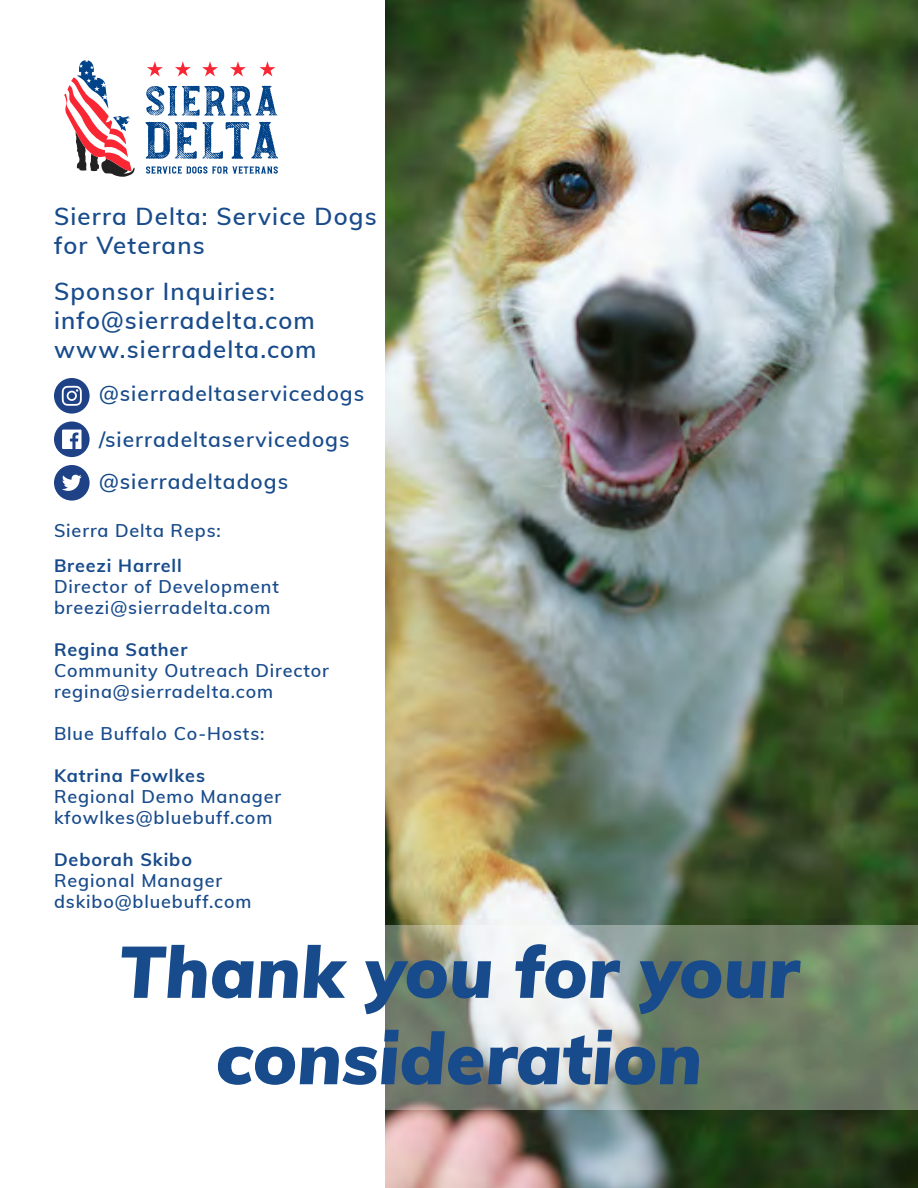
<style>
.page{position:relative;width:918px;height:1188px;background:#fff}
.page>*{position:absolute;margin:0;border:0;box-sizing:border-box;transform-origin:0 0}
.t1{font:italic 900 72px "Muli";color:#184b8b}
.t2{font:600 24px/28.8px "Muli";letter-spacing:.05em;color:#184b8b}
.t3{font:600 21px "Muli";letter-spacing:.05em;color:#184b8b}
.t4{font:600 18px "Muli";letter-spacing:.05em;color:#184b8b}
.t5{font:700 18px "Muli";letter-spacing:.05em;color:#184b8b}
</style>
<div class="page">
<img style="left:386px;top:0;width:532px;height:1188px">
<svg style="left:385px;top:926px;width:533px;height:184px;background:#8f9a89"></svg>
<svg style="left:260px;top:61px;width:15px;height:15px"></svg>
<svg style="left:147px;top:61px;width:16px;height:15px"></svg>
<svg style="left:175px;top:61px;width:16px;height:15px"></svg>
<svg style="left:202px;top:61px;width:16px;height:15px"></svg>
<svg style="left:230px;top:61px;width:16px;height:15px"></svg>
<svg style="left:64px;top:60px;width:71px;height:117px"></svg>
<svg style="left:145px;top:122px;width:133px;height:37px"></svg>
<svg style="left:146px;top:86px;width:131px;height:30px"></svg>
<svg style="left:146px;top:166px;width:132px;height:8px"></svg>
<div style="left:54px;top:422px;width:36px;height:35px;background:#1f4287;border-radius:50%"></div>
<svg style="left:62px;top:430px;width:20px;height:19px"></svg>
<div style="left:54px;top:378px;width:36px;height:36px;background:#1f4287;border-radius:50%"></div>
<svg style="left:62px;top:386px;width:20px;height:20px"></svg>
<div style="left:54px;top:465px;width:36px;height:36px;background:#1f4287;border-radius:50%"></div>
<svg style="left:62px;top:474px;width:20px;height:17px"></svg>
<p class="t2" style="left:54px;top:201px;width:324px">Sierra Delta: Service Dogs for Veterans</p>
<p class="t2" style="left:54px;top:276px;width:222px">Sponsor Inquiries:</p>
<p class="t2" style="left:54px;top:305px;width:262px">info@sierradelta.com</p>
<p class="t2" style="left:54px;top:334px;width:264px">www.sierradelta.com</p>
<p class="t3" style="left:99px;top:378px;width:267px">@sierradeltaservicedogs</p>
<p class="t3" style="left:99px;top:424px;width:252px">/sierradeltaservicedogs</p>
<p class="t3" style="left:99px;top:467px;width:191px">@sierradeltadogs</p>
<p class="t4" style="left:54px;top:517px;width:168px">Sierra Delta Reps:</p>
<p class="t5" style="left:54px;top:552px;width:129px">Breezi Harrell</p>
<p class="t4" style="left:54px;top:573px;width:226px">Director of Development</p>
<p class="t4" style="left:54px;top:594px;width:218px">breezi@sierradelta.com</p>
<p class="t5" style="left:54px;top:636px;width:135px">Regina Sather</p>
<p class="t4" style="left:54px;top:657px;width:276px">Community Outreach Director</p>
<p class="t4" style="left:54px;top:678px;width:221px">regina@sierradelta.com</p>
<p class="t4" style="left:54px;top:720px;width:212px">Blue Buffalo Co-Hosts:</p>
<p class="t5" style="left:54px;top:762px;width:153px">Katrina Fowlkes</p>
<p class="t4" style="left:54px;top:783px;width:229px">Regional Demo Manager</p>
<p class="t4" style="left:54px;top:804px;width:220px">kfowlkes@bluebuff.com</p>
<p class="t5" style="left:54px;top:846px;width:140px">Deborah Skibo</p>
<p class="t4" style="left:54px;top:867px;width:170px">Regional Manager</p>
<p class="t4" style="left:54px;top:888px;width:199px">dskibo@bluebuff.com</p>
<p class="t1" style="left:119px;top:919px;width:682px">Thank you for your</p>
<p class="t1" style="left:216px;top:1005px;width:488px">consideration</p>
</div>
